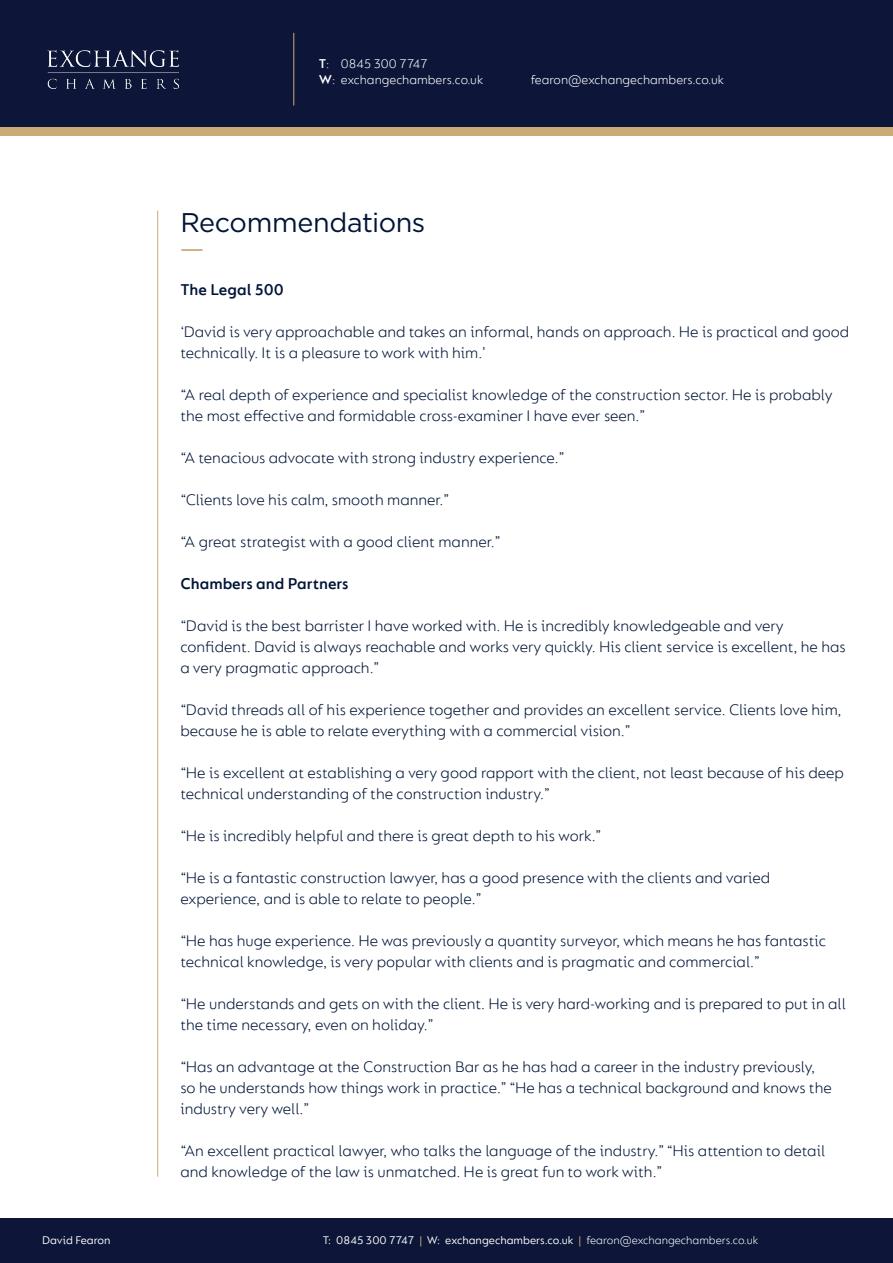
<style>
.page{position:relative;width:893px;height:1263px;background:#fff}
.page>*{position:absolute;margin:0;border:0;box-sizing:border-box;transform-origin:0 0}
.t1{font:27px "Gotham";letter-spacing:-.015em;color:#001537}
.t2{font:300 16.5px/21px "FS Lucas";color:#001537}
.t3{font:600 16.5px "FS Lucas";color:#001537}
.t4{font:300 13.5px/16.2px "FS Lucas";color:#fff}
.t5{font:12px "FS Lucas";color:#fff}
.s1{font-weight:600}
.s2{color:#cbaa76}
.s3{font-weight:300}
</style>
<div class="page">
<div style="left:0;top:64px;width:893px;height:72px;background:#cbaa76"></div>
<div style="left:0;top:0;width:893px;height:127px;background:#0d1638"></div>
<div style="left:0;top:1219px;width:893px;height:44px;background:#0d1638"></div>
<img style="left:47px;top:50px;width:132px;height:39px">
<hr style="left:293px;top:33px;width:1px;height:73px;background:#cbaa76">
<hr style="left:157px;top:211px;width:1px;height:966px;background:#cbaa76">
<hr style="left:181px;top:249px;width:21px;height:2px;background:#cbaa76">
<p class="t5" style="left:42px;top:1233px;width:70px">David Fearon</p>
<p class="t4" style="left:319px;top:55px;width:166px"><span class="s1">T</span>: 0845 300 7747<br><span class="s1">W</span>: exchangechambers.co.uk</p>
<p class="t4" style="left:531px;top:71px;width:195px">fearon@exchangechambers.co.uk</p>
<p class="t1" style="left:180px;top:205px;width:247px">Recommendations</p>
<p class="t3" style="left:180px;top:280px;width:105px">The Legal 500</p>
<p class="t2" style="left:180px;top:320px;width:671px">‘David is very approachable and takes an informal, hands on approach. He is practical and good technically. It is a pleasure to work with him.’</p>
<p class="t2" style="left:180px;top:383px;width:654px">“A real depth of experience and specialist knowledge of the construction sector. He is probably the most effective and formidable cross-examiner I have ever seen.”</p>
<p class="t2" style="left:180px;top:446px;width:386px">“A tenacious advocate with strong industry experience.”</p>
<p class="t2" style="left:180px;top:488px;width:271px">“Clients love his calm, smooth manner.”</p>
<p class="t2" style="left:180px;top:530px;width:322px">“A great strategist with a good client manner.”</p>
<p class="t3" style="left:180px;top:574px;width:170px">Chambers and Partners</p>
<p class="t2" style="left:180px;top:614px;width:667px">“David is the best barrister I have worked with. He is incredibly knowledgeable and very confident. David is always reachable and works very quickly. His client service is excellent, he has a very pragmatic approach.”</p>
<p class="t2" style="left:180px;top:698px;width:663px">“David threads all of his experience together and provides an excellent service. Clients love him, because he is able to relate everything with a commercial vision.”</p>
<p class="t2" style="left:180px;top:761px;width:665px">“He is excellent at establishing a very good rapport with the client, not least because of his deep technical understanding of the construction industry.”</p>
<p class="t2" style="left:180px;top:824px;width:423px">“He is incredibly helpful and there is great depth to his work.”</p>
<p class="t2" style="left:180px;top:866px;width:592px">“He is a fantastic construction lawyer, has a good presence with the clients and varied experience, and is able to relate to people.”</p>
<p class="t2" style="left:180px;top:929px;width:647px">“He has huge experience. He was previously a quantity surveyor, which means he has fantastic technical knowledge, is very popular with clients and is pragmatic and commercial.”</p>
<p class="t2" style="left:180px;top:992px;width:667px">“He understands and gets on with the client. He is very hard-working and is prepared to put in all the time necessary, even on holiday.”</p>
<p class="t2" style="left:180px;top:1055px;width:653px">“Has an advantage at the Construction Bar as he has had a career in the industry previously, so he understands how things work in practice.” “He has a technical background and knows the industry very well.”</p>
<p class="t2" style="left:180px;top:1139px;width:646px">“An excellent practical lawyer, who talks the language of the industry.” “His attention to detail and knowledge of the law is unmatched. He is great fun to work with.”</p>
<p class="t5" style="left:323px;top:1233px;width:437px">T: 0845 300 7747 <span class="s2">|</span> W: exchangechambers.co.uk <span class="s2">|</span> <span class="s3">fearon@exchangechambers.co.uk</span></p>
</div>
